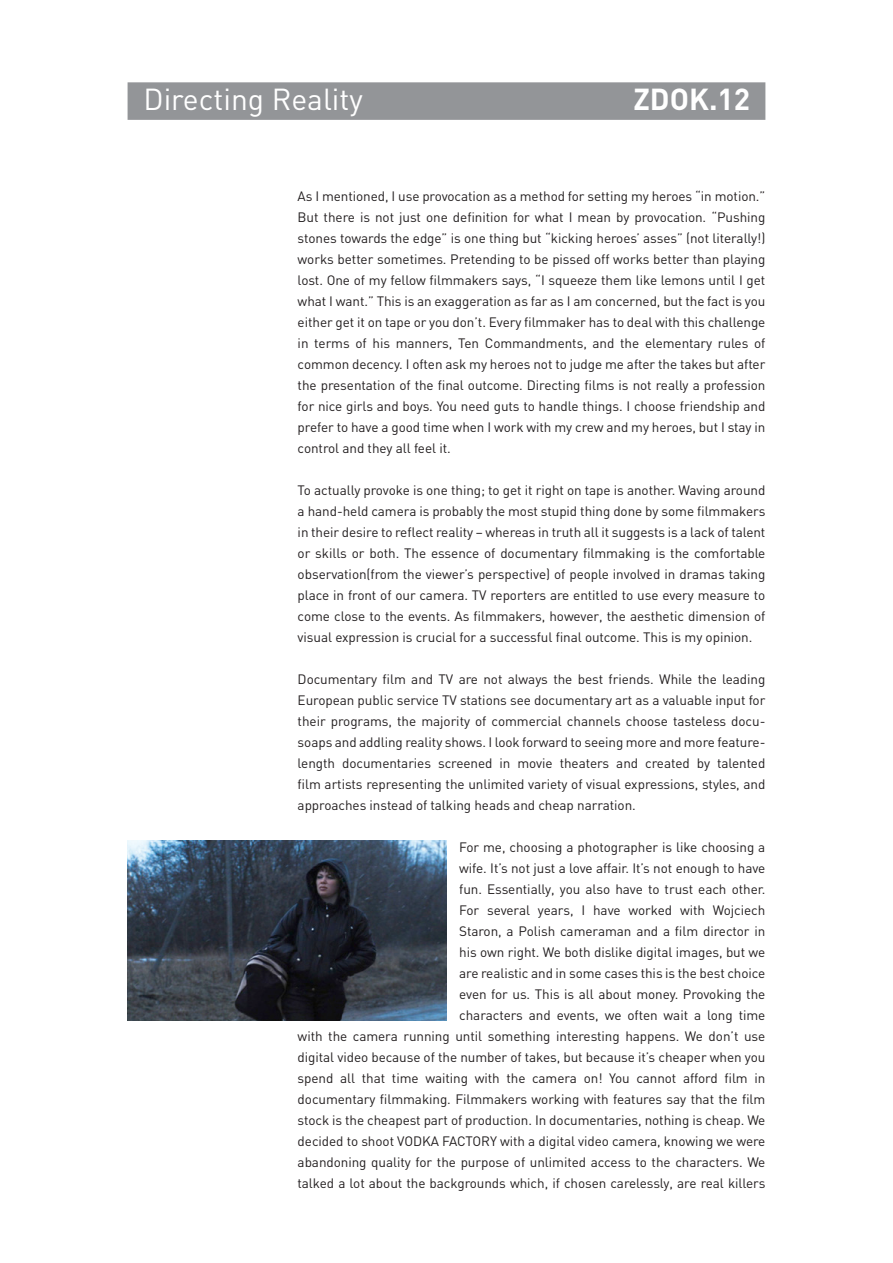
<style>
.page{position:relative;width:893px;height:1263px;background:#fff}
.page>*{position:absolute;margin:0;border:0;box-sizing:border-box;transform-origin:0 0}
.t1{font:30px "DIN";color:#fff}
.t2{font:700 30px "DIN";color:#fff}
.t3{font:13.5px/21px "DIN";letter-spacing:-.005em;color:#231f20;text-align:justify}
</style>
<div class="page">
<div style="left:128px;top:82px;width:637px;height:38px;background:#939598"></div>
<img style="left:128px;top:841px;width:318px;height:179px">
<h1 class="t1" style="left:144px;top:80px;width:221px">Directing Reality</h1>
<h1 class="t2" style="left:633px;top:80px;width:118px">ZDOK.12</h1>
<p class="t3" style="left:298px;top:185px;width:469px">As I mentioned, I use provocation as a method for setting my heroes “in motion.” But there is not just one definition for what I mean by provocation. “Pushing stones towards the edge” is one thing but “kicking heroes’ asses” (not literally!) works better sometimes. Pretending to be pissed off works better than playing lost. One of my fellow filmmakers says, “I squeeze them like lemons until I get what I want.” This is an exaggeration as far as I am concerned, but the fact is you either get it on tape or you don’t. Every filmmaker has to deal with this challenge in terms of his manners, Ten Commandments, and the elementary rules of common decency. I often ask my heroes not to judge me after the takes but after the presentation of the final outcome. Directing films is not really a profession for nice girls and boys. You need guts to handle things. I choose friendship and prefer to have a good time when I work with my crew and my heroes, but I stay in control and they all feel it.</p>
<p class="t3" style="left:298px;top:479px;width:469px">To actually provoke is one thing; to get it right on tape is another. Waving around a hand-held camera is probably the most stupid thing done by some filmmakers in their desire to reflect reality – whereas in truth all it suggests is a lack of talent or skills or both. The essence of documentary filmmaking is the comfortable observation(from the viewer’s perspective) of people involved in dramas taking place in front of our camera. TV reporters are entitled to use every measure to come close to the events. As filmmakers, however, the aesthetic dimension of visual expression is crucial for a successful final outcome. This is my opinion.</p>
<p class="t3" style="left:298px;top:668px;width:469px">Documentary film and TV are not always the best friends. While the leading European public service TV stations see documentary art as a valuable input for their programs, the majority of commercial channels choose tasteless docu&shy;soaps and addling reality shows. I look forward to seeing more and more feature&shy;length documentaries screened in movie theaters and created by talented film artists representing the unlimited variety of visual expressions, styles, and approaches instead of talking heads and cheap narration.</p>
<p class="t3" style="left:298px;top:837px;width:469px;text-align:right">For me, choosing a photographer is like choosing a<br>wife. It’s not just a love affair. It’s not enough to have<br>fun. Essentially, you also have to trust each other.<br>For several years, I have worked with Wojciech<br>Staron, a Polish cameraman and a film director in<br>his own right. We both dislike digital images, but we<br>are realistic and in some cases this is the best choice<br>even for us. This is all about money. Provoking the<br>characters and events, we often wait a long time<br>with the camera running until something interesting happens. We don’t use digital video because of the number of takes, but because it’s cheaper when you spend all that time waiting with the camera on! You cannot afford film in documentary filmmaking. Filmmakers working with features say that the film stock is the cheapest part of production. In documentaries, nothing is cheap. We decided to shoot VODKA FACTORY with a digital video camera, knowing we were abandoning quality for the purpose of unlimited access to the characters. We talked a lot about the backgrounds which, if chosen carelessly, are real killers</p>
</div>
